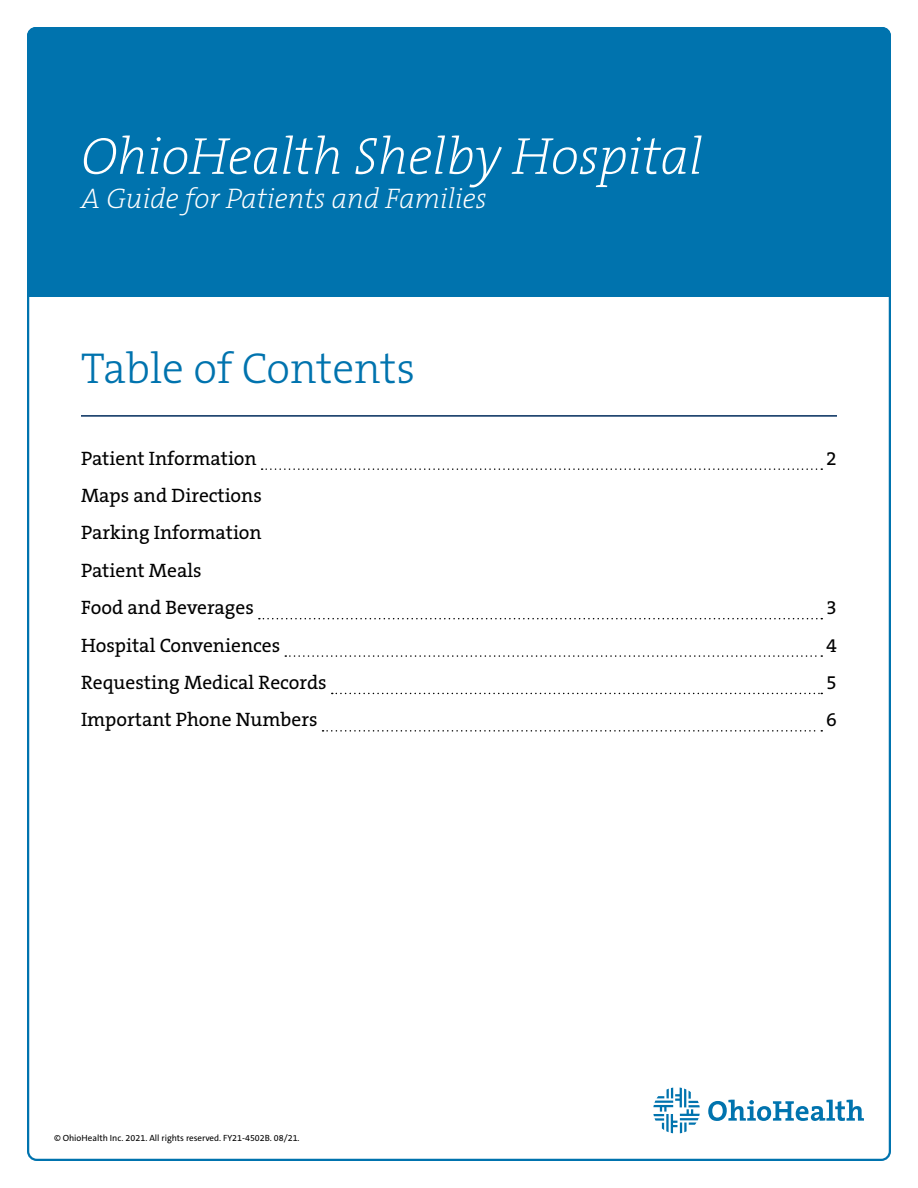
<style>
.page{position:relative;width:918px;height:1188px;background:#fff}
.page>*{position:absolute;margin:0;border:0;box-sizing:border-box;transform-origin:0 0}
.t1{font:italic 200 52.5px "The Serif B W2";color:#fff}
.t2{font:300 43.5px "The Serif B W3";color:#0073ae}
.t3{font:italic 200 28.5px "The Serif B W2";color:#fff}
.t4{font:19.5px/37.3px "The Serif B W5 Plain";color:#000}
.t5{font:9px "The Sans C5";color:#000}
</style>
<div class="page">
<div style="left:27px;top:27px;width:864px;height:270px;background:#0073ae"></div>
<hr style="left:81px;top:415px;width:756px;height:2px;background:#002b5c">
<svg style="left:262px;top:468px;width:560px;height:2px"></svg>
<svg style="left:259px;top:618px;width:563px;height:1px"></svg>
<svg style="left:285px;top:655px;width:537px;height:2px"></svg>
<svg style="left:332px;top:693px;width:490px;height:1px"></svg>
<svg style="left:323px;top:730px;width:499px;height:2px"></svg>
<svg style="left:653px;top:1088px;width:47px;height:45px"></svg>
<svg style="left:708px;top:1100px;width:156px;height:21px"></svg>
<h1 class="t1" style="left:81px;top:122px;width:623px">OhioHealth Shelby Hospital</h1>
<h3 class="t3" style="left:81px;top:180px;width:407px">A Guide for Patients and Families</h3>
<h2 class="t2" style="left:81px;top:341px;width:336px">Table of Contents</h2>
<p class="t4" style="left:81px;top:439px;width:177px">Patient Information</p>
<p class="t4" style="left:826px;top:439px;width:12px">2</p>
<p class="t4" style="left:81px;top:477px;width:182px">Maps and Directions<br>Parking Information<br>Patient Meals<br>Food and Beverages</p>
<p class="t4" style="left:826px;top:589px;width:12px">3</p>
<p class="t4" style="left:81px;top:626px;width:201px">Hospital Conveniences</p>
<p class="t4" style="left:826px;top:626px;width:12px">4</p>
<p class="t4" style="left:81px;top:664px;width:247px">Requesting Medical Records</p>
<p class="t4" style="left:826px;top:664px;width:12px">5</p>
<p class="t4" style="left:81px;top:701px;width:238px">Important Phone Numbers</p>
<p class="t4" style="left:826px;top:701px;width:12px">6</p>
<p class="t5" style="left:54px;top:1132px;width:247px">© OhioHealth Inc. 2021. All rights reserved. FY21-4502B. 08/21.</p>
</div>
